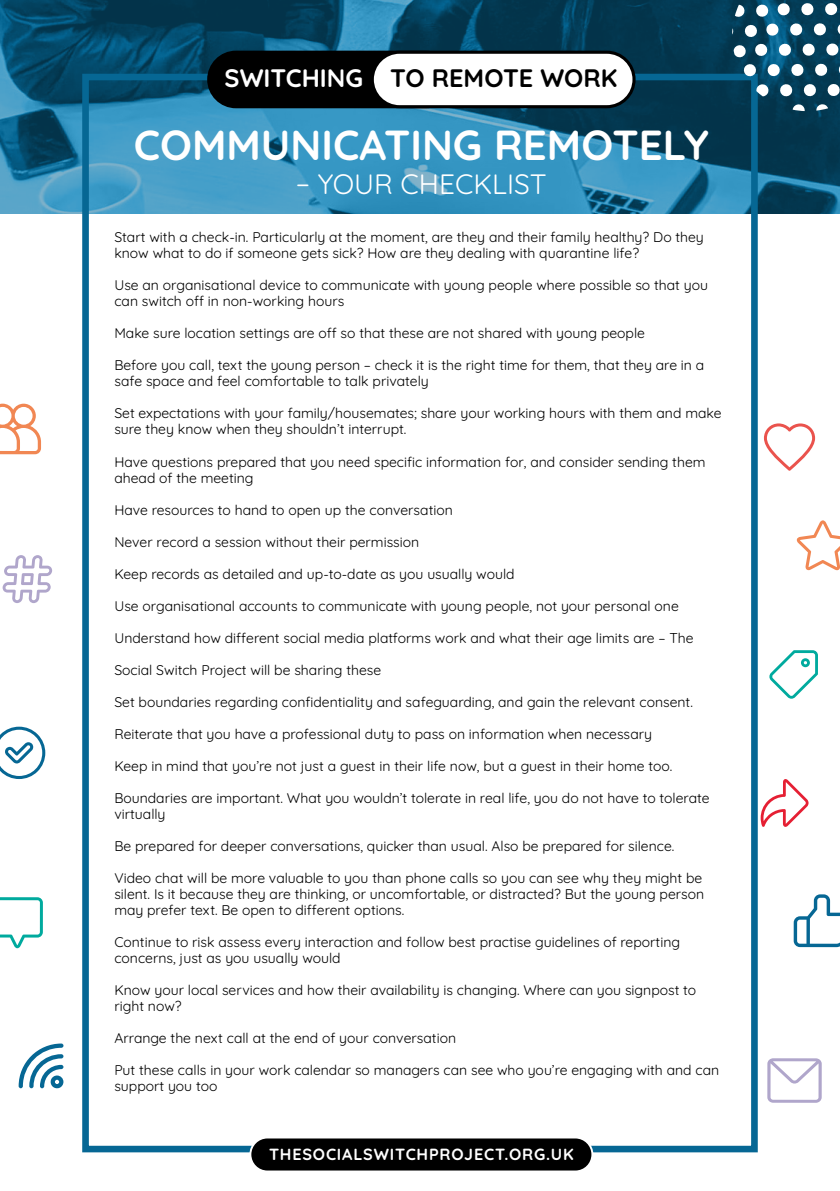
<style>
.page{position:relative;width:840px;height:1191px;background:#fff}
.page>*{position:absolute;margin:0;border:0;box-sizing:border-box;transform-origin:0 0}
.t1{font:300 42px "Quicksand";color:#fff}
.t2{font:300 28px "Quicksand";color:#fff}
.t3{font:300 25.2px "Quicksand";color:#000}
.t4{font:300 16.2px "Quicksand";letter-spacing:.05em;color:#fff}
.t5{font:300 14px/16px "Quicksand";color:#000}
.s1{color:#fff}
</style>
<div class="page">
<img style="left:0;top:0;width:839px;height:213px">
<div style="left:82px;top:74px;width:675px;height:1078px;border:7px solid #066794"></div>
<svg style="left:767px;top:1058px;width:54px;height:44px"></svg>
<svg style="left:0;top:403px;width:41px;height:51px"></svg>
<svg style="left:19px;top:1043px;width:44px;height:45px"></svg>
<svg style="left:796px;top:520px;width:43px;height:50px"></svg>
<svg style="left:0;top:897px;width:43px;height:51px"></svg>
<svg style="left:0;top:726px;width:45px;height:53px"></svg>
<svg style="left:769px;top:650px;width:48px;height:48px"></svg>
<svg style="left:793px;top:894px;width:46px;height:53px"></svg>
<svg style="left:3px;top:555px;width:49px;height:48px"></svg>
<svg style="left:760px;top:779px;width:48px;height:48px"></svg>
<svg style="left:764px;top:423px;width:50px;height:48px"></svg>
<div style="left:209px;top:52px;width:244px;height:55px;background:#000;border-radius:27px"></div>
<div style="left:207px;top:51px;width:247px;height:57px;border:3px solid #000;border-radius:27px"></div>
<div style="left:372px;top:52px;width:261px;height:55px;background:#fff;border-radius:27px"></div>
<div style="left:370px;top:51px;width:265px;height:57px;border:3px solid #000;border-radius:27px"></div>
<div style="left:250px;top:1137px;width:342px;height:34px;background:#000;border-radius:17px"></div>
<div style="left:249px;top:1136px;width:344px;height:36px;border:2px solid #fff;border-radius:17px"></div>
<svg style="left:802px;top:83px;width:14px;height:14px"></svg>
<svg style="left:792px;top:103px;width:12px;height:8px"></svg>
<svg style="left:778px;top:83px;width:14px;height:14px"></svg>
<svg style="left:826px;top:83px;width:13px;height:14px"></svg>
<svg style="left:815px;top:103px;width:12px;height:8px"></svg>
<svg style="left:755px;top:83px;width:13px;height:13px"></svg>
<svg style="left:731px;top:2px;width:108px;height:75px"></svg>
<h3 class="t3" style="left:224px;top:59px;width:394px"><span class="s1">SWITCHING</span> TO REMOTE WORK</h3>
<h1 class="t1" style="left:134px;top:113px;width:576px">COMMUNICATING REMOTELY</h1>
<h2 class="t2" style="left:296px;top:162px;width:252px">– YOUR CHECKLIST</h2>
<p class="t5" style="left:114px;top:228px;width:590px">Start with a check-in. Particularly at the moment, are they and their family healthy? Do they know what to do if someone gets sick? How are they dealing with quarantine life?</p>
<p class="t5" style="left:114px;top:276px;width:595px">Use an organisational device to communicate with young people where possible so that you can switch off in non-working hours</p>
<p class="t5" style="left:114px;top:324px;width:531px">Make sure location settings are off so that these are not shared with young people</p>
<p class="t5" style="left:114px;top:356px;width:591px">Before you call, text the young person – check it is the right time for them, that they are in a safe space and feel comfortable to talk privately</p>
<p class="t5" style="left:114px;top:404px;width:608px">Set expectations with your family/housemates; share your working hours with them and make sure they know when they shouldn’t interrupt.</p>
<p class="t5" style="left:114px;top:452px;width:592px">Have questions prepared that you need specific information for, and consider sending them ahead of the meeting</p>
<p class="t5" style="left:114px;top:500px;width:340px">Have resources to hand to open up the conversation</p>
<p class="t5" style="left:114px;top:532px;width:306px">Never record a session without their permission</p>
<p class="t5" style="left:114px;top:564px;width:401px">Keep records as detailed and up-to-date as you usually would</p>
<p class="t5" style="left:114px;top:596px;width:565px">Use organisational accounts to communicate with young people, not your personal one</p>
<p class="t5" style="left:114px;top:628px;width:580px">Understand how different social media platforms work and what their age limits are – The</p>
<p class="t5" style="left:114px;top:660px;width:268px">Social Switch Project will be sharing these</p>
<p class="t5" style="left:114px;top:692px;width:579px">Set boundaries regarding confidentiality and safeguarding, and gain the relevant consent.</p>
<p class="t5" style="left:114px;top:724px;width:539px">Reiterate that you have a professional duty to pass on information when necessary</p>
<p class="t5" style="left:114px;top:756px;width:559px">Keep in mind that you’re not just a guest in their life now, but a guest in their home too.</p>
<p class="t5" style="left:114px;top:788px;width:596px">Boundaries are important. What you wouldn’t tolerate in real life, you do not have to tolerate virtually</p>
<p class="t5" style="left:114px;top:836px;width:561px">Be prepared for deeper conversations, quicker than usual. Also be prepared for silence.</p>
<p class="t5" style="left:114px;top:868px;width:591px">Video chat will be more valuable to you than phone calls so you can see why they might be silent. Is it because they are thinking, or uncomfortable, or distracted? But the young person may prefer text. Be open to different options.</p>
<p class="t5" style="left:114px;top:932px;width:567px">Continue to risk assess every interaction and follow best practise guidelines of reporting concerns, just as you usually would</p>
<p class="t5" style="left:114px;top:980px;width:583px">Know your local services and how their availability is changing. Where can you signpost to right now?</p>
<p class="t5" style="left:114px;top:1028px;width:343px">Arrange the next call at the end of your conversation</p>
<p class="t5" style="left:114px;top:1060px;width:606px">Put these calls in your work calendar so managers can see who you’re engaging with and can support you too</p>
<p class="t4" style="left:269px;top:1142px;width:306px">THESOCIALSWITCHPROJECT.ORG.UK</p>
</div>
